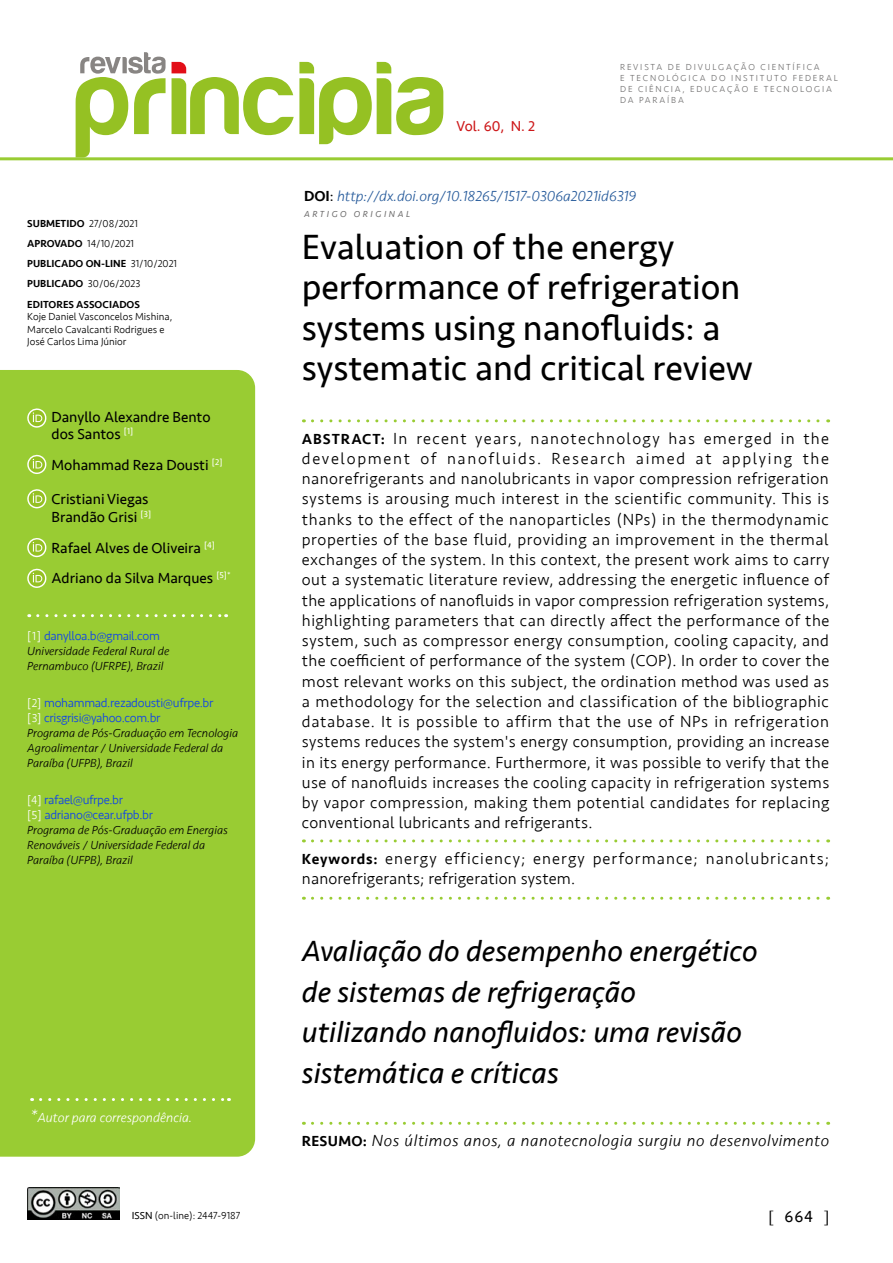
<style>
.page{position:relative;width:893px;height:1263px;background:#fff}
.page>*{position:absolute;margin:0;border:0;box-sizing:border-box;transform-origin:0 0}
.t1{font:36px/40.5px "Seravek";color:#000}
.t2{font:italic 30px/40.5px "Seravek";color:#000}
.t3{font:300 16.5px/20.2px "Seravek";letter-spacing:.015em;color:#000;text-align:justify}
.t4{font:300 16.5px/20.2px "Seravek";letter-spacing:.06em;color:#000}
.t5{font:italic 300 16.5px "Seravek";letter-spacing:.035em;color:#000}
.t6{font:16.5px "Seravek";color:#000}
.t7{font:15px/16.5px "Seravek";color:#000}
.t8{font:italic 300 15px "Seravek";color:#275b9b}
.t9{font:14.7px "Seravek";color:#cd1719}
.t10{font:italic 300 13.5px "Seravek";color:#fff}
.t11{font:300 12.75px/15px "Seravek";letter-spacing:-.03em;color:#0d42eb}
.t12{font:italic 300 12px/15px "Seravek";color:#000}
.t13{font:500 10.5px/20.2px "Seravek";color:#000}
.t14{font:300 10.5px/12.6px "Seravek";color:#000}
.t15{font:300 9px/10.8px "Seravek";letter-spacing:.2em;color:#706f6f}
.t16{font:italic 9px "Seravek";letter-spacing:.285em;color:#706f6f}
.s1{font-weight:300}
.s2{font-size:12px;color:#fff}
.s3{font-size:18px}
.s4{font-weight:400}
.s5{font-weight:500;font-style:normal;color:#000}
.s6{font-weight:400;font-style:normal;color:#000}
.s7{font-weight:500;font-size:15px}
.s8{font-weight:500;font-style:normal;font-size:15px}
.s9{font-family:"Times New Roman"}
</style>
<div class="page">
<div style="left:0;top:370px;width:255px;height:787px;background:#9c3"></div>
<svg style="left:172px;top:62px;width:271px;height:82px"></svg>
<svg style="left:76px;top:52px;width:90px;height:105px"></svg>
<img style="left:28px;top:1187px;width:91px;height:32px">
<svg style="left:41px;top:1098px;width:188px;height:3px"></svg>
<svg style="left:312px;top:419px;width:517px;height:3px"></svg>
<svg style="left:312px;top:839px;width:517px;height:3px"></svg>
<svg style="left:312px;top:897px;width:517px;height:3px"></svg>
<svg style="left:312px;top:1122px;width:517px;height:3px"></svg>
<svg style="left:27px;top:408px;width:20px;height:21px"></svg>
<svg style="left:27px;top:455px;width:20px;height:20px"></svg>
<svg style="left:27px;top:489px;width:20px;height:20px"></svg>
<svg style="left:27px;top:538px;width:20px;height:20px"></svg>
<svg style="left:27px;top:569px;width:20px;height:20px"></svg>
<svg style="left:38px;top:614px;width:189px;height:3px"></svg>
<hr style="left:0;top:157px;width:893px;height:3px;background:#9c3">
<p class="t13" style="left:27px;top:213px;width:151px">SUBMETIDO <span class="s1">27/08/2021<br></span>APROVADO <span class="s1">14/10/2021<br></span>PUBLICADO ON-LINE <span class="s1">31/10/2021<br></span>PUBLICADO <span class="s1">30/06/2023<br></span>EDITORES ASSOCIADOS</p>
<p class="t14" style="left:27px;top:311px;width:146px">Koje Daniel Vasconcelos Mishina,<br>Marcelo Cavalcanti Rodrigues e<br>José Carlos Lima Júnior</p>
<p class="t7" style="left:52px;top:409px;width:161px">Danyllo Alexandre Bento dos Santos <sup>[1]</sup></p>
<p class="t7" style="left:52px;top:456px;width:172px">Mohammad Reza Dousti <sup>[2]</sup></p>
<p class="t7" style="left:52px;top:490px;width:101px;line-height:18px">Cristiani Viegas<br>Brandão Grisi <sup>[3]</sup></p>
<p class="t7" style="left:52px;top:532px;width:181px;line-height:30.8px">Rafael Alves de Oliveira <sup>[4]<br></sup>Adriano da Silva Marques <sup>[5]*</sup></p>
<p class="t11" style="left:27px;top:629px;width:134px"><span class="s2">[1]</span> danylloa.b@gmail.com</p>
<p class="t12" style="left:27px;top:644px;width:144px">Universidade Federal Rural de<br>Pernambuco (UFRPE), Brazil</p>
<p class="t11" style="left:27px;top:695px;width:188px"><span class="s2">[2]</span> mohammad.rezadousti@ufrpe.br <span class="s2">[3]</span> crisgrisi@yahoo.com.br</p>
<p class="t12" style="left:27px;top:726px;width:212px">Programa de Pós-Graduação em Tecnologia<br>Agroalimentar / Universidade Federal da<br>Paraíba (UFPB), Brazil</p>
<p class="t11" style="left:27px;top:792px;width:127px"><span class="s2">[4]</span> rafael@ufrpe.br<br><span class="s2">[5]</span> adriano@cear.ufpb.br</p>
<p class="t12" style="left:27px;top:822px;width:202px">Programa de Pós-Graduação em Energias<br>Renováveis / Universidade Federal da<br>Paraíba (UFPB), Brazil</p>
<p class="t10" style="left:30px;top:1110px;width:164px"><span class="s3">*</span>Autor para correspondência.</p>
<p class="t14" style="left:132px;top:1210px;width:110px"><span class="s4">ISSN</span> (on-line): 2447-9187</p>
<p class="t9" style="left:456px;top:115px;width:80px">Vol. 60, N. 2</p>
<p class="t15" style="left:620px;top:62px;width:219px">REVISTA DE DIVULGAÇÃO CIENTÍFICA<br>E TECNOLÓGICA DO INSTITUTO FEDERAL<br>DE CIÊNCIA, EDUCAÇÃO E TECNOLOGIA<br>DA PARAÍBA</p>
<p class="t8" style="left:304px;top:187px;width:334px"><span class="s5">DOI</span><span class="s6">:</span> http://dx.doi.org/10.18265/1517-0306a2021id6319</p>
<h1 class="t1" style="left:302px;top:226px;width:453px">Evaluation of the energy performance of refrigeration systems using nanofluids: a systematic and critical review</h1>
<p class="t16" style="left:304px;top:207px;width:108px">ARTIGO ORIGINAL</p>
<p class="t3" style="left:302px;top:428px;width:529px"><span class="s7">ABSTRACT:</span> In recent years, nanotechnology has emerged in the development of nanofluids. Research aimed at applying the nanorefrigerants and nanolubricants in vapor compression refrigeration systems is arousing much interest in the scientific community. This is thanks to the effect of the nanoparticles (NPs) in the thermodynamic properties of the base fluid, providing an improvement in the thermal exchanges of the system. In this context, the present work aims to carry out a systematic literature review, addressing the energetic influence of the applications of nanofluids in vapor compression refrigeration systems, highlighting parameters that can directly affect the performance of the system, such as compressor energy consumption, cooling capacity, and the coefficient of performance of the system (COP). In order to cover the most relevant works on this subject, the ordination method was used as a methodology for the selection and classification of the bibliographic database. It is possible to affirm that the use of NPs in refrigeration systems reduces the system's energy consumption, providing an increase in its energy performance. Furthermore, it was possible to verify that the use of nanofluids increases the cooling capacity in refrigeration systems by vapor compression, making them potential candidates for replacing conventional lubricants and refrigerants.</p>
<p class="t4" style="left:302px;top:848px;width:529px"><span class="s7">Keywords:</span> energy efficiency; energy performance; nanolubricants; nanorefrigerants; refrigeration system.</p>
<h2 class="t2" style="left:302px;top:930px;width:457px">Avaliação do desempenho energético de sistemas de refrigeração utilizando nanofluidos: uma revisão sistemática e críticas</h2>
<p class="t5" style="left:302px;top:1131px;width:529px"><span class="s8">RESUMO:</span> Nos últimos anos, a nanotecnologia surgiu no desenvolvimento</p>
<p class="t6" style="left:768px;top:1204px;width:62px"><span class="s9">[</span> 664 <span class="s9">]</span></p>
</div>
